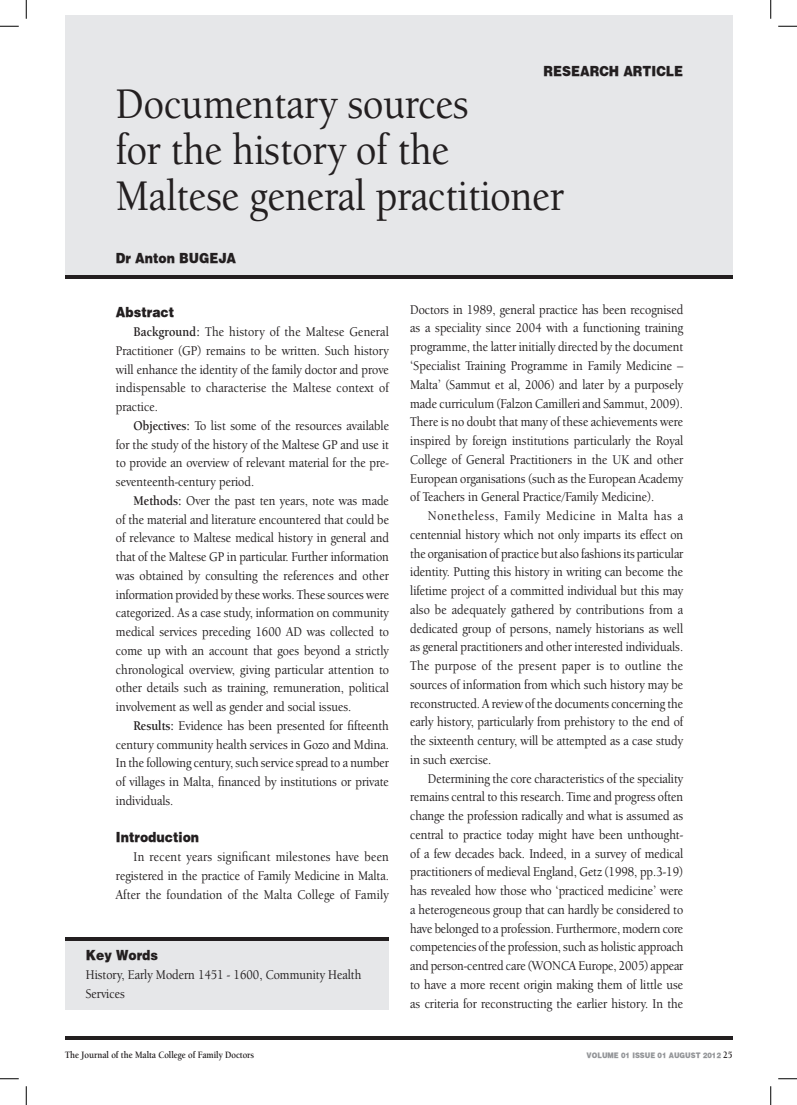
<style>
.page{position:relative;width:797px;height:1105px;background:#fff}
.page>*{position:absolute;margin:0;border:0;box-sizing:border-box;transform-origin:0 0}
.t1{font:500 45px/46.2px "Berkeley Oldstyle IT Cby BT";color:#231f20;scale:.9 1}
.t2{font:500 13.75px/18.8px "Berkeley Oldstyle IT Cby BT";color:#231f20;text-align:justify;scale:.9 1}
.t3{font:900 13.75px "Halveticus";color:#231f20;scale:.9 1}
.t4{font:700 10px "Berkeley Oldstyle IT Cby BT";color:#231f20;scale:.9 1}
.t5{font:900 7.5px "Halveticus";color:#939598;scale:.9 1}
.s1{font-weight:700}
.s2{font-family:"Berkeley Oldstyle IT Cby BT";font-weight:700;font-size:10px;color:#231f20}
</style>
<div class="page">
<hr style="left:65px;top:1036px;width:667px;height:4px;background:#231f20">
<div style="left:65px;top:16px;width:667px;height:259px;background:#e6e7e9"></div>
<hr style="left:65px;top:275px;width:667px;height:3px;background:#231f20">
<div style="left:65px;top:938px;width:324px;height:72px;background:#e6e7e9"></div>
<hr style="left:65px;top:937px;width:324px;height:4px;background:#231f20">
<svg style="left:0;top:25px;width:19px;height:2px"></svg>
<svg style="left:778px;top:25px;width:19px;height:2px"></svg>
<svg style="left:0;top:1078px;width:19px;height:1px"></svg>
<svg style="left:778px;top:1078px;width:19px;height:1px"></svg>
<svg style="left:25px;top:0;width:2px;height:19px"></svg>
<svg style="left:25px;top:1086px;width:2px;height:19px"></svg>
<svg style="left:770px;top:0;width:1px;height:19px"></svg>
<svg style="left:770px;top:1086px;width:1px;height:19px"></svg>
<p class="t3" style="left:543px;top:62px;width:136px">research article</p>
<h1 class="t1" style="left:116px;top:80px;width:499px">Documentary sources<br>for the history of the<br>Maltese general practitioner</h1>
<p class="t3" style="left:116px;top:249px;width:135px">Dr Anton BUGEJA</p>
<p class="t3" style="left:116px;top:303px;width:66px">Abstract</p>
<p class="t2" style="left:116px;top:322px;width:305px;text-indent:18px"><span class="s1">Background:</span> The history of the Maltese General Practitioner (GP) remains to be written. Such history will enhance the identity of the family doctor and prove indispensable to characterise the Maltese context of practice.</p>
<p class="t2" style="left:116px;top:416px;width:305px;text-indent:18px"><span class="s1">Objectives:</span> To list some of the resources available for the study of the history of the Maltese GP and use it to provide an overview of relevant material for the pre&shy;seventeenth-century period.</p>
<p class="t2" style="left:116px;top:491px;width:305px;text-indent:18px"><span class="s1">Methods:</span> Over the past ten years, note was made of the material and literature encountered that could be of relevance to Maltese medical history in general and that of the Maltese GP in particular. Further information was obtained by consulting the references and other information provided by these works. These sources were categorized. As a case study, information on community medical services preceding 1600 AD was collected to come up with an account that goes beyond a strictly chronological overview, giving particular attention to other details such as training, remuneration, political involvement as well as gender and social issues.</p>
<p class="t2" style="left:116px;top:716px;width:305px;text-indent:18px"><span class="s1">Results:</span> Evidence has been presented for fifteenth century community health services in Gozo and Mdina.<br>In the following century, such service spread to a number of villages in Malta, financed by institutions or private individuals.</p>
<p class="t3" style="left:116px;top:828px;width:94px">Introduction</p>
<p class="t2" style="left:116px;top:847px;width:305px;text-indent:18px">In recent years significant milestones have been registered in the practice of Family Medicine in Malta.<br>After the foundation of the Malta College of Family</p>
<p class="t3" style="left:86px;top:946px;width:82px">Key Words</p>
<p class="t2" style="left:86px;top:965px;width:307px">History, Early Modern 1451 - 1600, Community Health<br>Services</p>
<p class="t2" style="left:410px;top:300px;width:305px">Doctors in 1989, general practice has been recognised as a speciality since 2004 with a functioning training programme, the latter initially directed by the document ‘Specialist Training Programme in Family Medicine – Malta’ (Sammut et al, 2006) and later by a purposely made curriculum (Falzon Camilleri and Sammut, 2009).<br>There is no doubt that many of these achievements were inspired by foreign institutions particularly the Royal College of General Practitioners in the UK and other European organisations (such as the European Academy of Teachers in General Practice/Family Medicine).</p>
<p class="t2" style="left:410px;top:506px;width:305px;text-indent:18px">Nonetheless, Family Medicine in Malta has a centennial history which not only imparts its effect on the organisation of practice but also fashions its particular identity. Putting this history in writing can become the lifetime project of a committed individual but this may also be adequately gathered by contributions from a dedicated group of persons, namely historians as well as general practitioners and other interested individuals.<br>The purpose of the present paper is to outline the sources of information from which such history may be reconstructed. A review of the documents concerning the early history, particularly from prehistory to the end of the sixteenth century, will be attempted as a case study in such exercise.</p>
<p class="t2" style="left:410px;top:769px;width:305px;text-indent:18px">Determining the core characteristics of the speciality remains central to this research. Time and progress often change the profession radically and what is assumed as central to practice today might have been unthought&shy;of a few decades back. Indeed, in a survey of medical practitioners of medieval England, Getz (1998, pp.3-19) has revealed how those who ‘practiced medicine’ were a heterogeneous group that can hardly be considered to have belonged to a profession. Furthermore, modern core competencies of the profession, such as holistic approach and person-centred care (WONCA Europe, 2005) appear to have a more recent origin making them of little use as criteria for reconstructing the earlier history. In the</p>
<p class="t4" style="left:65px;top:1049px;width:211px">The Journal of the Malta College of Family Doctors</p>
<p class="t5" style="left:586px;top:1050px;width:164px">VOLUME 01 issue 01 August 2012 <span class="s2">25</span></p>
</div>
